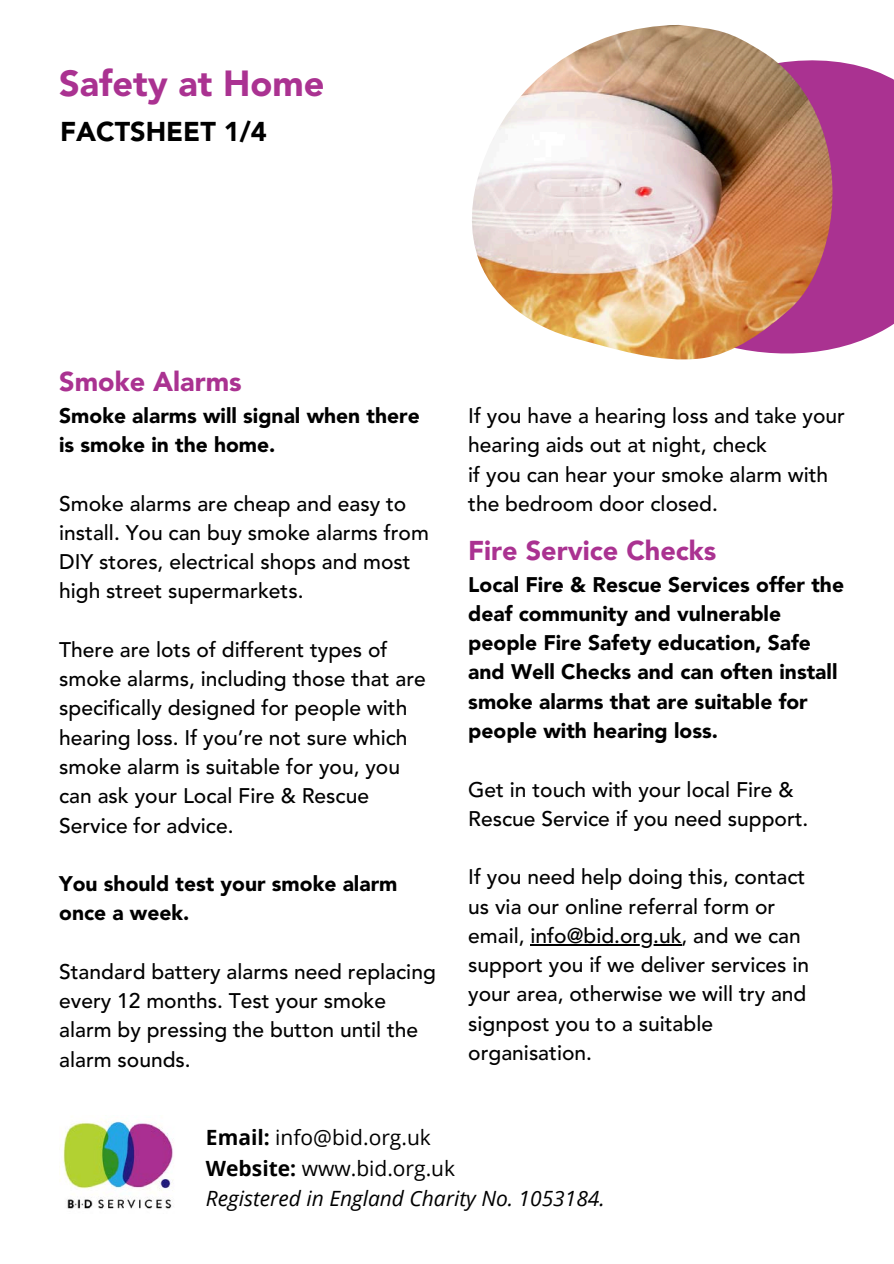
<style>
.page{position:relative;width:894px;height:1264px;background:#fff}
.page>*{position:absolute;margin:0;border:0;box-sizing:border-box;transform-origin:0 0}
.t1{font:900 36px "Avenir LT Std";color:#aa3291}
.t2{font:900 27px "Avenir LT Std";color:#aa3291}
.t3{font:900 27px "Avenir LT Std";color:#000}
.t4{font:500 21px/29.2px "Avenir LT Std";color:#000}
.t5{font:900 21px/29.2px "Avenir LT Std";color:#000}
.t6{font:21px "Open Sans";color:#000}
.t7{font:italic 21px "Open Sans";color:#000}
.s1{font-weight:700}
</style>
<div class="page">
<svg style="left:672px;top:61px;width:221px;height:299px;background:#b2469c"></svg>
<img style="left:472px;top:25px;width:360px;height:334px">
<img style="left:62px;top:1120px;width:111px;height:89px">
<hr style="left:530px;top:943px;width:151px;height:2px;background:#000">
<h1 class="t1" style="left:59px;top:68px;width:267px">Safety at Home</h1>
<h2 class="t3" style="left:60px;top:121px;width:208px">FACTSHEET 1/4</h2>
<h3 class="t2" style="left:59px;top:371px;width:184px">Smoke Alarms</h3>
<h3 class="t5" style="left:59px;top:403px;width:362px">Smoke alarms will signal when there is smoke in the home.</h3>
<h3 class="t4" style="left:59px;top:490px;width:371px">Smoke alarms are cheap and easy to install. You can buy smoke alarms from DIY stores, electrical shops and most high street supermarkets.</h3>
<h3 class="t4" style="left:59px;top:637px;width:368px">There are lots of different types of smoke alarms, including those that are specifically designed for people with hearing loss. If you’re not sure which smoke alarm is suitable for you, you can ask your Local Fire &amp; Rescue Service for advice.</h3>
<h3 class="t5" style="left:59px;top:871px;width:340px">You should test your smoke alarm once a week.</h3>
<h3 class="t4" style="left:59px;top:958px;width:378px">Standard battery alarms need replacing every 12 months. Test your smoke alarm by pressing the button until the alarm sounds.</h3>
<h3 class="t4" style="left:468px;top:403px;width:378px">If you have a hearing loss and take your hearing aids out at night, check<br>if you can hear your smoke alarm with the bedroom door closed.</h3>
<p class="t2" style="left:468px;top:539px;width:249px">Fire Service Checks</p>
<p class="t5" style="left:468px;top:571px;width:377px">Local Fire &amp; Rescue Services offer the deaf community and vulnerable people Fire Safety education, Safe and Well Checks and can often install smoke alarms that are suitable for people with hearing loss.</p>
<p class="t4" style="left:468px;top:776px;width:341px">Get in touch with your local Fire &amp;<br>Rescue Service if you need support.</p>
<p class="t4" style="left:468px;top:864px;width:338px">If you need help doing this, contact us via our online referral form or email, info@bid.org.uk, and we can</p>
<p class="t4" style="left:468px;top:952px;width:342px">support you if we deliver services in your area, otherwise we will try and signpost you to a suitable organisation.</p>
<h3 class="t6" style="left:206px;top:1122px;width:226px"><span class="s1">Email:</span> info@bid.org.uk</h3>
<h3 class="t6" style="left:206px;top:1153px;width:251px"><span class="s1">Website:</span> www.bid.org.uk</h3>
<h3 class="t7" style="left:206px;top:1183px;width:400px">Registered in England Charity No. 1053184.</h3>
</div>
